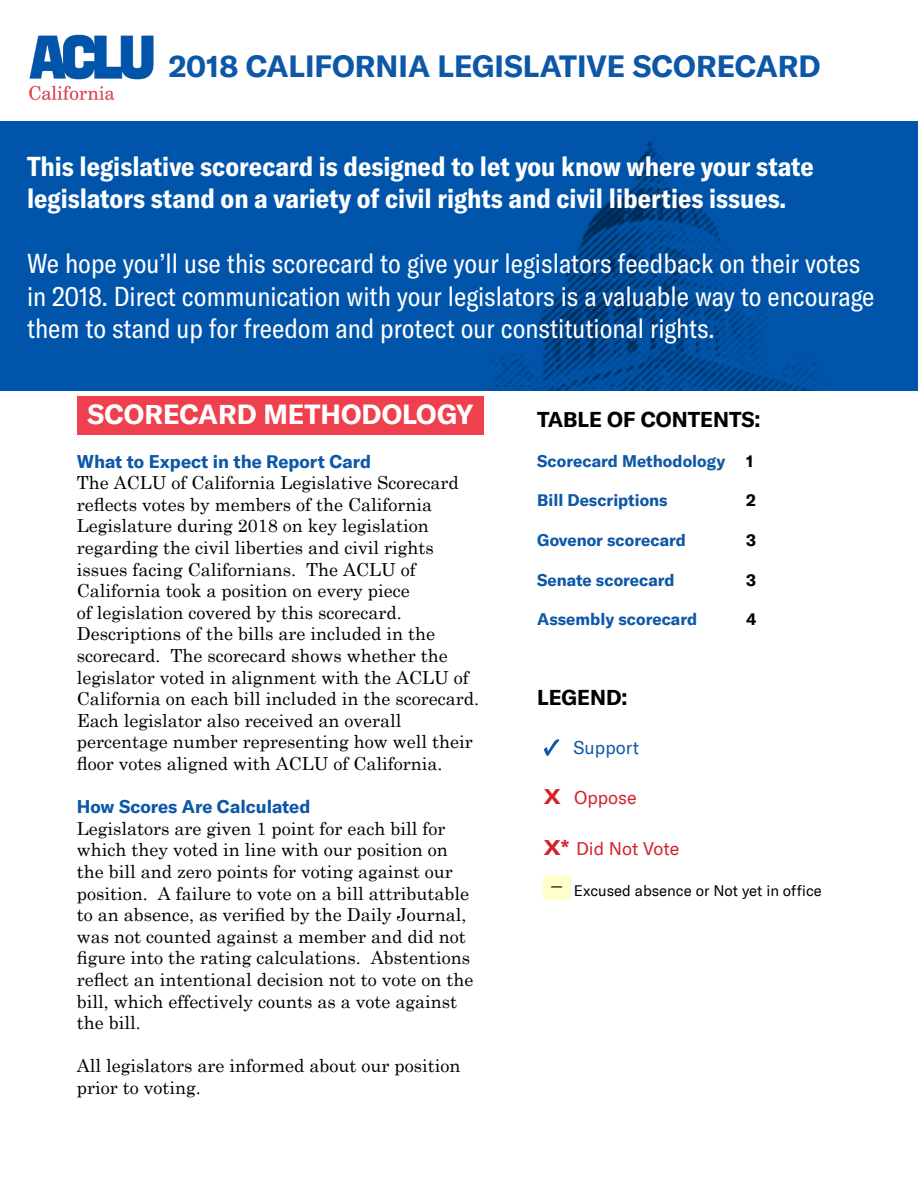
<style>
.page{position:relative;width:918px;height:1188px;background:#fff}
.page>*{position:absolute;margin:0;border:0;box-sizing:border-box;transform-origin:0 0}
.t1{font:700 30px "GT America";color:#0d57a8}
.t2{font:condensed 27px/32.4px "GT America";color:#fff}
.t3{font:700 condensed 27px/32.4px "GT America";color:#fff}
.t4{font:700 27px "GT America";color:#fff}
.t5{font:700 21px "GT America";color:#000}
.t6{font:18px/21.6px "Century Schoolbook";color:#000}
.t7{font:700 18px "GT America";color:#0d57a8}
.t8{font:18px "GT America";color:#d2232a}
.t9{font:18px "GT America";color:#0d57a8}
.t10{font:700 16.5px "GT America";color:#0d57a8}
.t11{font:700 16.5px "GT America";color:#000}
.t12{font:15px "GT America";color:#000}
.s1{font-family:"Minion Pro";font-size:22.5px}
.s2{font-weight:700;font-stretch:expanded;font-size:21px}
</style>
<div class="page">
<img style="left:0;top:122px;width:918px;height:269px">
<svg style="left:544px;top:739px;width:16px;height:17px"></svg>
<img style="left:544px;top:876px;width:26px;height:23px">
<img style="left:29px;top:34px;width:125px;height:67px">
<div style="left:78px;top:396px;width:406px;height:39px;background:#ef404d"></div>
<p class="t1" style="left:169px;top:48px;width:653px">2018 CALIFORNIA LEGISLATIVE SCORECARD</p>
<h2 class="t3" style="left:27px;top:150px;width:788px">This legislative scorecard is designed to let you know where your state legislators stand on a variety of civil rights and civil liberties issues.</h2>
<h2 class="t2" style="left:27px;top:248px;width:849px">We hope you’ll use this scorecard to give your legislators feedback on their votes in 2018. Direct communication with your legislators is a valuable way to encourage them to stand up for freedom and protect our constitutional rights.</h2>
<p class="t4" style="left:88px;top:398px;width:387px">SCORECARD METHODOLOGY</p>
<h3 class="t7" style="left:77px;top:450px;width:296px">What to Expect in the Report Card</h3>
<p class="t6" style="left:77px;top:470px;width:384px">The ACLU of California Legislative Scorecard</p>
<p class="t6" style="left:77px;top:492px;width:359px">reflects votes by members of the California<br>Legislature during 2018 on key legislation regarding the civil liberties and civil rights</p>
<p class="t6" style="left:77px;top:557px;width:341px">issues facing Californians. The ACLU of</p>
<p class="t6" style="left:77px;top:578px;width:360px">California took a position on every piece<br>of legislation covered by this scorecard.<br>Descriptions of the bills are included in the</p>
<p class="t6" style="left:77px;top:643px;width:372px">scorecard. The scorecard shows whether the</p>
<p class="t6" style="left:77px;top:665px;width:404px">legislator voted in alignment with the ACLU of<br>California on each bill included in the scorecard.</p>
<p class="t6" style="left:77px;top:708px;width:326px">Each legislator also received an overall</p>
<p class="t6" style="left:77px;top:730px;width:398px">percentage number representing how well their floor votes aligned with ACLU of California.</p>
<h3 class="t7" style="left:77px;top:796px;width:235px">How Scores Are Calculated</h3>
<p class="t6" style="left:77px;top:816px;width:398px">Legislators are given 1 point for each bill for which they voted in line with our position on the bill and zero points for voting against our position. A failure to vote on a bill attributable to an absence, as verified by the Daily Journal, was not counted against a member and did not figure into the rating calculations. Abstentions reflect an intentional decision not to vote on the bill, which effectively counts as a vote against the bill.</p>
<p class="t6" style="left:77px;top:1054px;width:385px">All legislators are informed about our position</p>
<p class="t6" style="left:77px;top:1075px;width:126px">prior to voting.</p>
<h3 class="t5" style="left:537px;top:407px;width:225px">TABLE OF CONTENTS:</h3>
<p class="t10" style="left:537px;top:451px;width:190px">Scorecard Methodology</p>
<p class="t11" style="left:746px;top:451px;width:9px">1</p>
<p class="t10" style="left:537px;top:490px;width:132px">Bill Descriptions</p>
<p class="t11" style="left:746px;top:490px;width:11px">2</p>
<p class="t10" style="left:537px;top:530px;width:150px">Govenor scorecard</p>
<p class="t11" style="left:746px;top:530px;width:11px">3</p>
<p class="t10" style="left:537px;top:569px;width:139px">Senate scorecard</p>
<p class="t11" style="left:746px;top:569px;width:11px">3</p>
<p class="t10" style="left:537px;top:609px;width:161px">Assembly scorecard</p>
<p class="t11" style="left:746px;top:609px;width:12px">4</p>
<h3 class="t5" style="left:537px;top:685px;width:92px">LEGEND:</h3>
<p class="t9" style="left:544px;top:737px;width:97px"><span class="s1">✓</span> Support</p>
<p class="t8" style="left:544px;top:787px;width:94px"><span class="s2">X</span> Oppose</p>
<p class="t8" style="left:544px;top:838px;width:137px"><span class="s2">X*</span> Did Not Vote</p>
<p class="t12" style="left:574px;top:882px;width:250px">Excused absence or Not yet in office</p>
</div>
